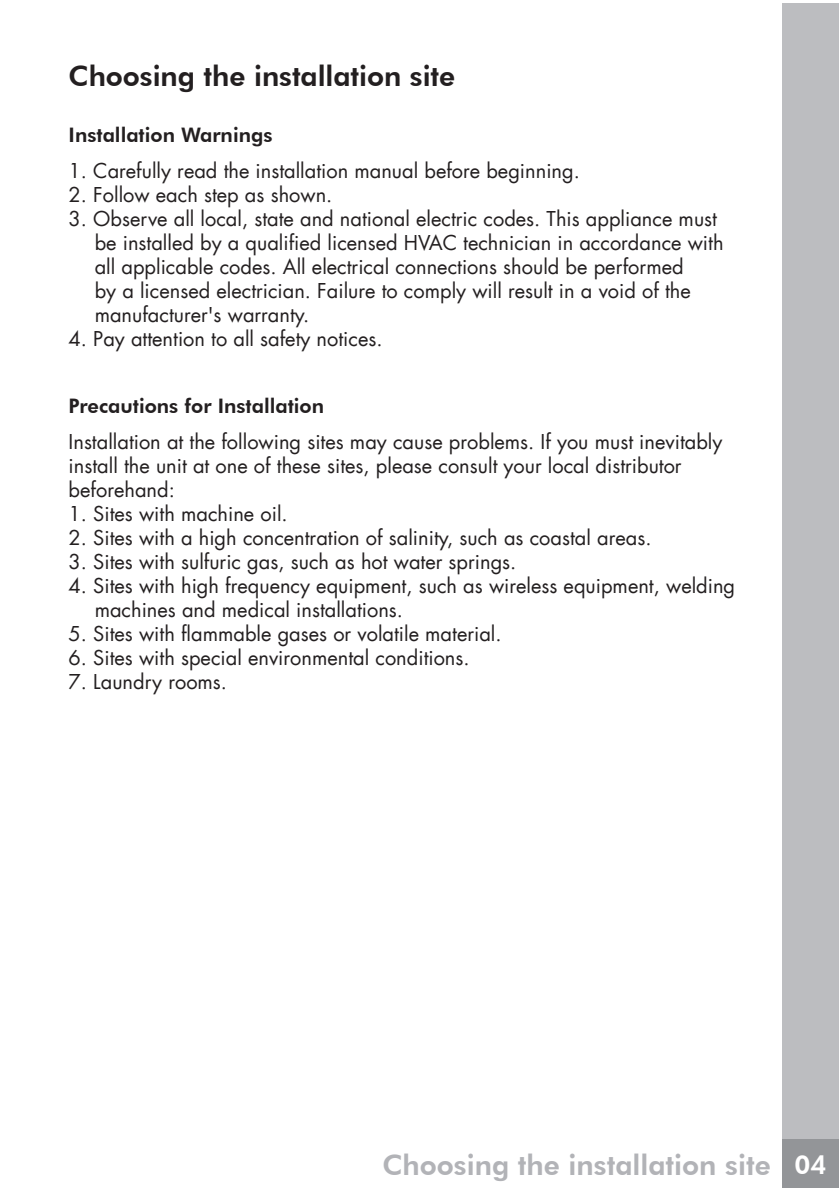
<style>
.page{position:relative;width:840px;height:1191px;background:#fff}
.page>*{position:absolute;margin:0;border:0;box-sizing:border-box;transform-origin:0 0}
.t1{font:800 28px "Futura BT";color:#b2b3b7}
.t2{font:800 28px "Futura BT";color:#231f20}
.t3{font:20px/24px "Futura LT";color:#231f20}
.t4{font:800 20px "Futura BT";color:#231f20}
.s1{font-size:26px;color:#fff}
</style>
<div class="page">
<div style="left:781px;top:3px;width:57px;height:1184px;background:#bcbdc0"></div>
<div style="left:781px;top:1139px;width:57px;height:48px;background:#939598"></div>
<h1 class="t2" style="left:69px;top:59px;width:388px">Choosing the installation site</h1>
<p class="t4" style="left:69px;top:123px;width:205px">Installation Warnings</p>
<p class="t3" style="left:69px;top:158px;width:512px">1. Carefully read the installation manual before beginning.</p>
<p class="t3" style="left:69px;top:182px;width:265px">2. Follow each step as shown.</p>
<p class="t3" style="left:95px;top:206px;width:630px;text-indent:-26px">3. Observe all local, state and national electric codes. This appliance must be installed by a qualified licensed HVAC technician in accordance with all applicable codes. All electrical connections should be performed<br>by a licensed electrician. Failure to comply will result in a void of the manufacturer's warranty.</p>
<p class="t3" style="left:69px;top:326px;width:315px">4. Pay attention to all safety notices.</p>
<p class="t4" style="left:69px;top:393px;width:257px">Precautions for Installation</p>
<p class="t3" style="left:69px;top:429px;width:655px">Installation at the following sites may cause problems. If you must inevitably install the unit at one of these sites, please consult your local distributor beforehand:</p>
<p class="t3" style="left:69px;top:501px;width:220px">1. Sites with machine oil.</p>
<p class="t3" style="left:69px;top:525px;width:584px">2. Sites with a high concentration of salinity, such as coastal areas.</p>
<p class="t3" style="left:69px;top:549px;width:449px">3. Sites with sulfuric gas, such as hot water springs.</p>
<p class="t3" style="left:95px;top:573px;width:641px;text-indent:-26px">4. Sites with high frequency equipment, such as wireless equipment, welding machines and medical installations.</p>
<p class="t3" style="left:69px;top:621px;width:434px">5. Sites with flammable gases or volatile material.</p>
<p class="t3" style="left:69px;top:645px;width:402px">6. Sites with special environmental conditions.</p>
<p class="t3" style="left:69px;top:669px;width:160px">7. Laundry rooms.</p>
<h1 class="t1" style="left:382px;top:1147px;width:445px">Choosing the installation site <span class="s1">04</span></h1>
</div>
